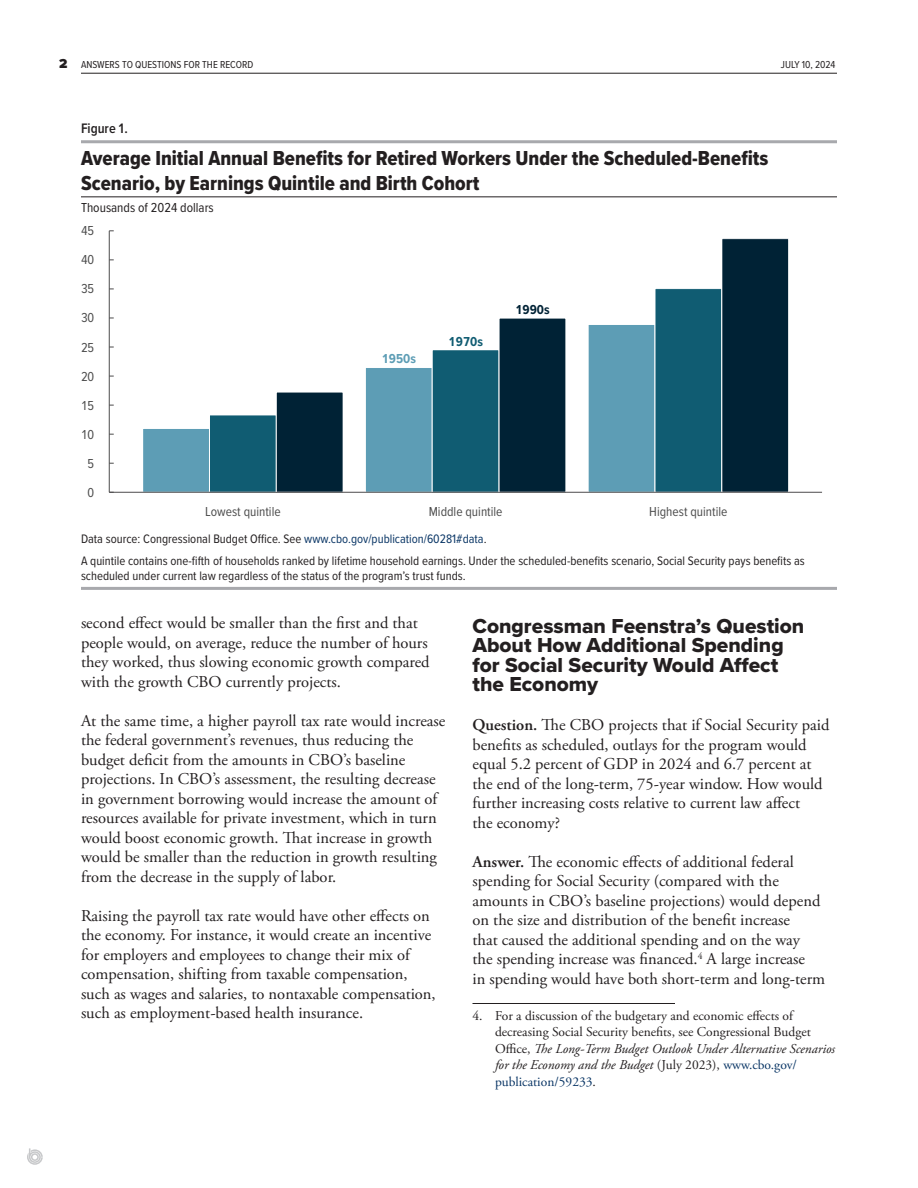
<style>
.page{position:relative;width:918px;height:1188px;background:#fff}
.page>*{position:absolute;margin:0;border:0;box-sizing:border-box;transform-origin:0 0}
.f2_title{font:21px/25.2px "Proxima Nova Cond Extrabld";color:#231f20}
.bd2_ahead{font:21px/19.5px "Proxima Nova Extrabld";color:#231f20}
.qfr_answer{font:16.5px/19.5px "Adobe Garamond Pro";color:#231f20}
.qfr_answer_1st_para{font:16.5px/19.5px "Adobe Garamond Pro";color:#231f20}
.qfr_question_1st_para{font:16.5px/19.5px "Adobe Garamond Pro";color:#231f20}
.t1{font:600 14.25px "Proxima Nova Cond";color:#231f20}
.bd8_footnotes{font:13.5px/16.5px "Adobe Garamond Pro";color:#231f20}
.t2{font:13.5px "Proxima Nova T Cond";color:#4d4d4d}
.units{font:13.5px "Proxima Nova Cond";color:#231f20}
.t3{font:700 13.5px "Proxima Nova T Cond";color:#5d9db5}
.t4{font:700 13.5px "Proxima Nova T Cond";color:#105c72}
.t5{font:700 13.5px "Proxima Nova T Cond";color:#002235}
.n_notes_last{font:12.75px/15.3px "Proxima Nova Cond";color:#231f20}
.n_notes_list{font:12.75px "Proxima Nova Cond";color:#231f20}
.t6{font:10.5px "Proxima Nova Cond";color:#231f20}
.s1{font-family:"Proxima Nova";font-weight:900;font-size:13.5px}
.s2{color:#093565}
.s3{font-weight:600}
.s4{font-style:italic}
</style>
<div class="page">
<svg style="left:27px;top:1148px;width:16px;height:17px"></svg>
<hr style="left:81px;top:73px;width:756px;height:1px;background:#231f20">
<hr style="left:472px;top:1003px;width:203px;height:1px;background:#231f20">
<hr style="left:81px;top:140px;width:756px;height:3px;background:#a8a9ad">
<hr style="left:81px;top:197px;width:756px;height:1px;background:#231f20">
<hr style="left:81px;top:587px;width:756px;height:3px;background:#a8a9ad">
<div style="left:143px;top:428px;width:66px;height:64px;background:#5d9db5"></div>
<div style="left:142px;top:428px;width:68px;height:64px;border:1px solid #fff"></div>
<div style="left:365px;top:368px;width:67px;height:124px;background:#5d9db5"></div>
<div style="left:365px;top:367px;width:68px;height:125px;border:1px solid #fff"></div>
<div style="left:588px;top:324px;width:67px;height:168px;background:#5d9db5"></div>
<div style="left:588px;top:324px;width:67px;height:168px;border:1px solid #fff"></div>
<div style="left:209px;top:415px;width:67px;height:77px;background:#105c72"></div>
<div style="left:209px;top:415px;width:68px;height:77px;border:1px solid #fff"></div>
<div style="left:432px;top:350px;width:67px;height:142px;background:#105c72"></div>
<div style="left:655px;top:289px;width:67px;height:203px;background:#105c72"></div>
<div style="left:276px;top:392px;width:67px;height:100px;background:#002235"></div>
<div style="left:276px;top:392px;width:68px;height:100px;border:1px solid #fff"></div>
<div style="left:499px;top:318px;width:67px;height:174px;background:#002235"></div>
<div style="left:722px;top:239px;width:67px;height:253px;background:#002235"></div>
<div style="left:721px;top:238px;width:68px;height:254px;border:1px solid #fff"></div>
<hr style="left:109px;top:231px;width:1px;height:261px;background:#4c4b4c">
<hr style="left:109px;top:492px;width:713px;height:1px;background:#4c4b4c">
<p class="t6" style="left:59px;top:56px;width:196px"><span class="s1">2</span> ANSWERS TO QUESTIONS FOR THE RECORD</p>
<p class="t6" style="left:781px;top:56px;width:56px">July 10, 2024</p>
<p class="t1" style="left:81px;top:118px;width:49px">Figure 1 .</p>
<p class="f2_title" style="left:81px;top:145px;width:689px">Average Initial Annual Benefits for Retired Workers Under the Scheduled-Benefits<br>Scenario, by Earnings Quintile and Birth Cohort</p>
<p class="units" style="left:81px;top:198px;width:134px">Thousands of 2024 dollars</p>
<p class="t2" style="left:81px;top:223px;width:15px">45</p>
<p class="t2" style="left:81px;top:252px;width:15px">40</p>
<p class="t2" style="left:81px;top:281px;width:15px">35</p>
<p class="t2" style="left:81px;top:310px;width:15px">30</p>
<p class="t2" style="left:81px;top:339px;width:15px">25</p>
<p class="t2" style="left:81px;top:368px;width:15px">20</p>
<p class="t2" style="left:81px;top:397px;width:15px">15</p>
<p class="t2" style="left:81px;top:426px;width:15px">10</p>
<p class="t2" style="left:88px;top:455px;width:8px">5</p>
<p class="t2" style="left:88px;top:484px;width:8px">0</p>
<p class="t3" style="left:382px;top:351px;width:36px">1950s</p>
<p class="t4" style="left:449px;top:333px;width:36px">1970s</p>
<p class="t5" style="left:515px;top:301px;width:36px">1990s</p>
<p class="t2" style="left:205px;top:504px;width:77px">Lowest quintile</p>
<p class="t2" style="left:429px;top:504px;width:75px">Middle quintile</p>
<p class="t2" style="left:649px;top:504px;width:80px">Highest quintile</p>
<p class="n_notes_list" style="left:81px;top:529px;width:407px">Data source: Congressional Budget Office. See <span class="s2">www.cbo.gov/publication/60281#data</span>.</p>
<p class="n_notes_last" style="left:81px;top:552px;width:725px">A quintile contains one-fifth of households ranked by lifetime household earnings. Under the scheduled-benefits scenario, Social Security pays benefits as scheduled under current law regardless of the status of the program’s trust funds.</p>
<p class="qfr_answer" style="left:81px;top:614px;width:350px">second effect would be smaller than the first and that people would, on average, reduce the number of hours they worked, thus slowing economic growth compared with the growth CBO currently projects.</p>
<p class="qfr_answer" style="left:81px;top:711px;width:366px">At the same time, a higher payroll tax rate would increase the federal government’s revenues, thus reducing the budget deficit from the amounts in CBO’s baseline projections. In CBO’s assessment, the resulting decrease in government borrowing would increase the amount of resources available for private investment, which in turn would boost economic growth. That increase in growth would be smaller than the reduction in growth resulting from the decrease in the supply of labor.</p>
<p class="qfr_answer" style="left:81px;top:906px;width:356px">Raising the payroll tax rate would have other effects on the economy. For instance, it would create an incentive for employers and employees to change their mix of compensation, shifting from taxable compensation, such as wages and salaries, to nontaxable compensation, such as employment-based health insurance.</p>
<p class="bd2_ahead" style="left:472px;top:616px;width:333px">Congressman Feenstra’s Question<br>About How Additional Spending for Social Security Would Affect the Economy</p>
<p class="qfr_question_1st_para" style="left:472px;top:716px;width:358px"><span class="s3">Question.</span> The CBO projects that if Social Security paid benefits as scheduled, outlays for the program would equal 5.2 percent of GDP in 2024 and 6.7 percent at the end of the long-term, 75-year window. How would further increasing costs relative to current law affect<br>the economy?</p>
<p class="qfr_answer_1st_para" style="left:472px;top:852px;width:354px"><span class="s3">Answer.</span> The economic effects of additional federal spending for Social Security (compared with the amounts in CBO’s baseline projections) would depend on the size and distribution of the benefit increase<br>that caused the additional spending and on the way<br>the spending increase was financed.<sup>4</sup> A large increase<br>in spending would have both short-term and long-term</p>
<p class="bd8_footnotes" style="left:495px;top:1008px;width:342px;text-indent:-22px">4. For a discussion of the budgetary and economic effects of decreasing Social Security benefits, see Congressional Budget Office, <span class="s4">The Long-Term Budget Outlook Under Alternative Scenarios for the Economy and the Budget</span> (July 2023), <span class="s2">www.cbo.gov/ publication/59233</span>.</p>
</div>
